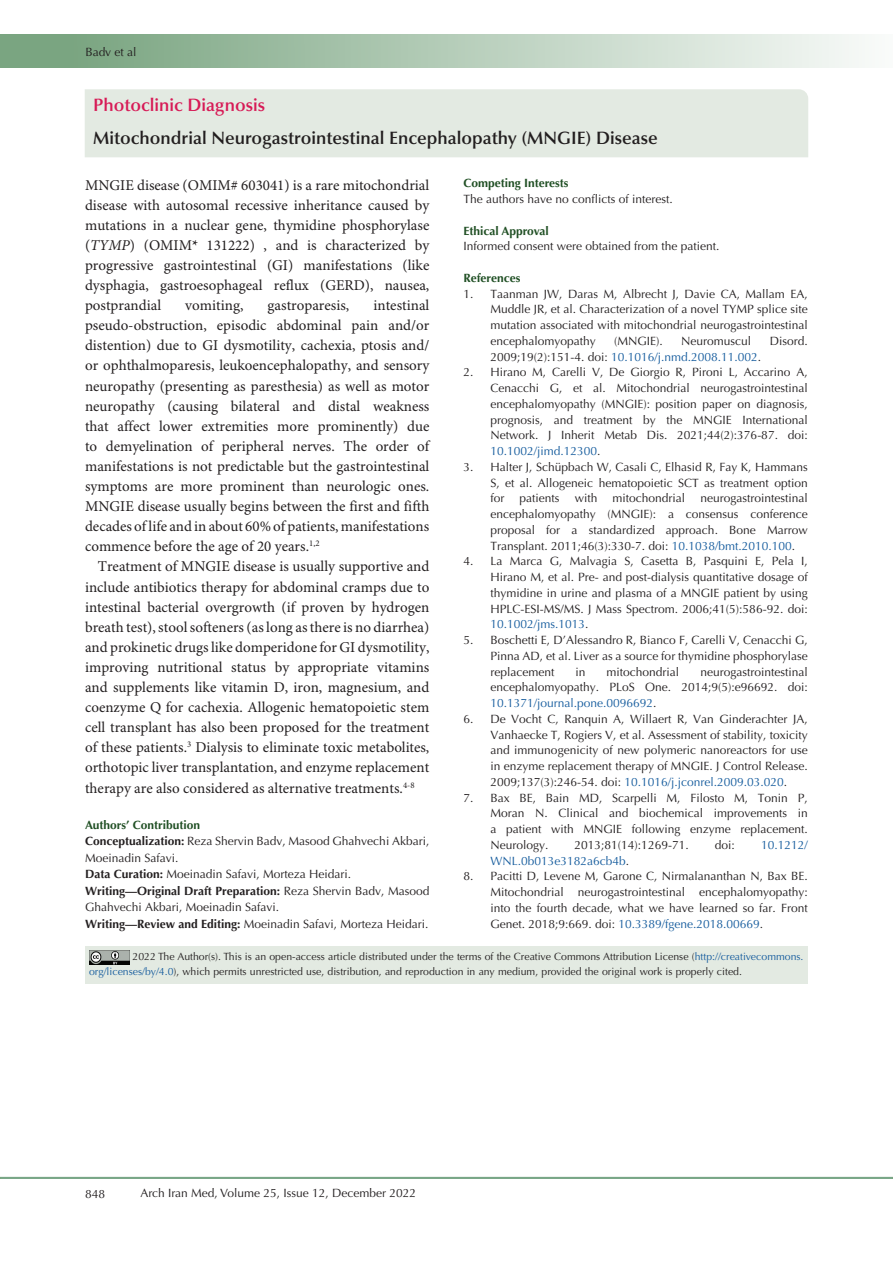
<style>
.page{position:relative;width:893px;height:1263px;background:#fff}
.page>*{position:absolute;margin:0;border:0;box-sizing:border-box;transform-origin:0 0}
.t1{font:600 18px "Optima LT Std";color:#221e1f}
.t2{font:600 18px "Optima LT Std";color:#d71a56}
.t3{font:15px/20.1px "Minion Pro";color:#231f20;text-align:justify}
.t4{font:12px/15.8px "Optima LT Std";color:#231f20;text-align:justify}
.t5{font:12px "Optima LT Std";color:#175d9e}
.t6{font:700 12px "Optima LT Std";color:#215025}
.t7{font:10.5px/15px "Optima LT Std";color:#231f20}
.s1{font-style:italic}
.s2{font-weight:700}
.s3{color:#231f20}
.s4{color:#175d9e}
</style>
<div class="page">
<div style="left:0;top:1177px;width:893px;height:2px;background:#0099e5;border:1px solid #7aa581"></div>
<div style="left:0;top:35px;width:893px;height:33px;background:linear-gradient(to right,#719f78,#f9fbf9)"></div>
<div style="left:85px;top:89px;width:723px;height:68px;background:#e3eae2"></div>
<div style="left:85px;top:946px;width:723px;height:38px;background:#e3eae2"></div>
<img style="left:89px;top:950px;width:40px;height:14px">
<p class="t4" style="left:85px;top:45px;width:53px">Badv et al</p>
<p class="t2" style="left:93px;top:94px;width:173px">Photoclinic Diagnosis</p>
<p class="t1" style="left:93px;top:127px;width:566px">Mitochondrial Neurogastrointestinal Encephalopathy (MNGIE) Disease</p>
<p class="t3" style="left:85px;top:175px;width:346px">MNGIE disease (OMIM# 603041) is a rare mitochondrial disease with autosomal recessive inheritance caused by mutations in a nuclear gene, thymidine phosphorylase (<span class="s1">TYMP</span>) (OMIM<span class="s2">*</span> 131222) , and is characterized by progressive gastrointestinal (GI) manifestations (like dysphagia, gastroesophageal reflux (GERD), nausea, postprandial</p>
<p class="t3" style="left:85px;top:296px;width:346px;text-indent:288px">intestinal pseudo-obstruction, episodic abdominal pain and/or distention) due to GI dysmotility, cachexia, ptosis and/ or ophthalmoparesis, leukoencephalopathy, and sensory neuropathy (presenting as paresthesia) as well as motor neuropathy (causing bilateral and distal weakness that affect lower extremities more prominently) due to demyelination of peripheral nerves. The order of manifestations is not predictable but the gastrointestinal symptoms are more prominent than neurologic ones.<br>MNGIE disease usually begins between the first and fifth decades of life and in about 60% of patients, manifestations commence before the age of 20 years.<sup>1,2</sup></p>
<p class="t3" style="left:85px;top:557px;width:346px;text-indent:13px">Treatment of MNGIE disease is usually supportive and include antibiotics therapy for abdominal cramps due to intestinal bacterial overgrowth (if proven by hydrogen breath test), stool softeners (as long as there is no diarrhea) and prokinetic drugs like domperidone for GI dysmotility, improving nutritional status by appropriate vitamins and supplements like vitamin D, iron, magnesium, and coenzyme Q for cachexia. Allogenic hematopoietic stem cell transplant has also been proposed for the treatment of these patients.<sup>3</sup> Dialysis to eliminate toxic metabolites, orthotopic liver transplantation, and enzyme replacement therapy are also considered as alternative treatments.<sup>4-8</sup></p>
<p class="t6" style="left:85px;top:817px;width:117px">Authors’ Contribution</p>
<p class="t4" style="left:85px;top:833px;width:346px;line-height:16.5px"><span class="s2">Conceptualization:</span> Reza Shervin Badv, Masood Ghahvechi Akbari,<br>Moeinadin Safavi.</p>
<p class="t4" style="left:85px;top:866px;width:268px"><span class="s2">Data Curation:</span> Moeinadin Safavi, Morteza Heidari.</p>
<p class="t4" style="left:85px;top:882px;width:346px;line-height:16.5px"><span class="s2">Writing—Original Draft Preparation:</span> Reza Shervin Badv, Masood<br>Ghahvechi Akbari, Moeinadin Safavi.</p>
<p class="t4" style="left:85px;top:916px;width:345px"><span class="s2">Writing—Review and Editing:</span> Moeinadin Safavi, Morteza Heidari.</p>
<p class="t3" style="left:185px;top:296px;width:60px">vomiting,</p>
<p class="t3" style="left:268px;top:296px;width:83px">gastroparesis,</p>
<p class="t6" style="left:463px;top:176px;width:107px">Competing Interests</p>
<p class="t4" style="left:463px;top:191px;width:211px">The authors have no conflicts of interest.</p>
<p class="t6" style="left:463px;top:224px;width:87px">Ethical Approval</p>
<p class="t4" style="left:463px;top:239px;width:258px">Informed consent were obtained from the patient.</p>
<p class="t6" style="left:463px;top:271px;width:58px">References</p>
<p class="t4" style="left:490px;top:286px;width:319px;text-indent:-27px">1. Taanman JW, Daras M, Albrecht J, Davie CA, Mallam EA, Muddle JR, et al. Characterization of a novel TYMP splice site mutation associated with mitochondrial neurogastrointestinal encephalomyopathy</p>
<p class="t4" style="left:614px;top:333px;width:50px">(MNGIE).</p>
<p class="t4" style="left:681px;top:333px;width:72px">Neuromuscul</p>
<p class="t4" style="left:770px;top:333px;width:40px">Disord.</p>
<p class="t5" style="left:490px;top:350px;width:272px"><span class="s3">2009;19(2):151-4. doi:</span> 10.1016/j.nmd.2008.11.002<span class="s3">.</span></p>
<p class="t4" style="left:490px;top:365px;width:319px;text-indent:-27px">2. Hirano M, Carelli V, De Giorgio R, Pironi L, Accarino A, Cenacchi G, et al. Mitochondrial neurogastrointestinal encephalomyopathy (MNGIE): position paper on diagnosis, prognosis, and treatment by the MNGIE International Network. J Inherit Metab Dis. 2021;44(2):376-87. doi:<br><span class="s4">10.1002/jimd.12300</span>.</p>
<p class="t4" style="left:490px;top:459px;width:319px;text-indent:-27px">3. Halter J, Schüpbach W, Casali C, Elhasid R, Fay K, Hammans S, et al. Allogeneic hematopoietic SCT as treatment option for</p>
<p class="t4" style="left:490px;top:491px;width:319px;text-indent:210px">neurogastrointestinal encephalomyopathy (MNGIE): a consensus conference proposal for a standardized approach. Bone Marrow Transplant. 2011;46(3):330-7. doi: <span class="s4">10.1038/bmt.2010.100</span>.</p>
<p class="t4" style="left:490px;top:554px;width:319px;text-indent:-27px">4. La Marca G, Malvagia S, Casetta B, Pasquini E, Pela I, Hirano M, et al. Pre- and post-dialysis quantitative dosage of thymidine in urine and plasma of a MNGIE patient by using HPLC-ESI-MS/MS. J Mass Spectrom. 2006;41(5):586-92. doi:<br><span class="s4">10.1002/jms.1013</span>.</p>
<p class="t4" style="left:490px;top:632px;width:319px;text-indent:-27px">5. Boschetti E, D’Alessandro R, Bianco F, Carelli V, Cenacchi G, Pinna AD, et al. Liver as a source for thymidine phosphorylase replacement</p>
<p class="t4" style="left:520px;top:491px;width:42px">patients</p>
<p class="t4" style="left:575px;top:491px;width:24px">with</p>
<p class="t4" style="left:612px;top:491px;width:74px">mitochondrial</p>
<p class="t4" style="left:490px;top:664px;width:319px;text-indent:210px">neurogastrointestinal encephalomyopathy. PLoS One. 2014;9(5):e96692. doi:<br><span class="s4">10.1371/journal.pone.0096692</span>.</p>
<p class="t4" style="left:490px;top:711px;width:319px;text-indent:-27px">6. De Vocht C, Ranquin A, Willaert R, Van Ginderachter JA, Vanhaecke T, Rogiers V, et al. Assessment of stability, toxicity and immunogenicity of new polymeric nanoreactors for use in enzyme replacement therapy of MNGIE. J Control Release.<br>2009;137(3):246-54. doi: <span class="s4">10.1016/j.jconrel.2009.03.020</span>.</p>
<p class="t4" style="left:490px;top:790px;width:319px;text-indent:-27px">7. Bax BE, Bain MD, Scarpelli M, Filosto M, Tonin P, Moran N. Clinical and biochemical improvements in a patient with MNGIE following enzyme replacement.<br>Neurology.</p>
<p class="t4" style="left:575px;top:664px;width:12px">in</p>
<p class="t4" style="left:607px;top:664px;width:74px">mitochondrial</p>
<p class="t4" style="left:575px;top:837px;width:116px">2013;81(14):1269-71.</p>
<p class="t4" style="left:715px;top:837px;width:22px">doi:</p>
<p class="t5" style="left:761px;top:838px;width:48px">10.1212/</p>
<p class="t5" style="left:490px;top:854px;width:140px">WNL.0b013e3182a6cb4b<span class="s3">.</span></p>
<p class="t4" style="left:490px;top:869px;width:319px;text-indent:-27px">8. Pacitti D, Levene M, Garone C, Nirmalananthan N, Bax BE.<br>Mitochondrial neurogastrointestinal encephalomyopathy: into the fourth decade, what we have learned so far. Front Genet. 2018;9:669. doi: <span class="s4">10.3389/fgene.2018.00669</span>.</p>
<p class="t7" style="left:89px;top:949px;width:716px;text-indent:43px">2022 The Author(s). This is an open-access article distributed under the terms of the Creative Commons Attribution License (<span class="s4">http://creativecommons. org/licenses/by/4.0</span>), which permits unrestricted use, distribution, and reproduction in any medium, provided the original work is properly cited.</p>
<p class="t4" style="left:85px;top:1186px;width:22px">848</p>
<p class="t4" style="left:140px;top:1185px;width:277px">Arch Iran Med, Volume 25, Issue 12, December 2022</p>
</div>
